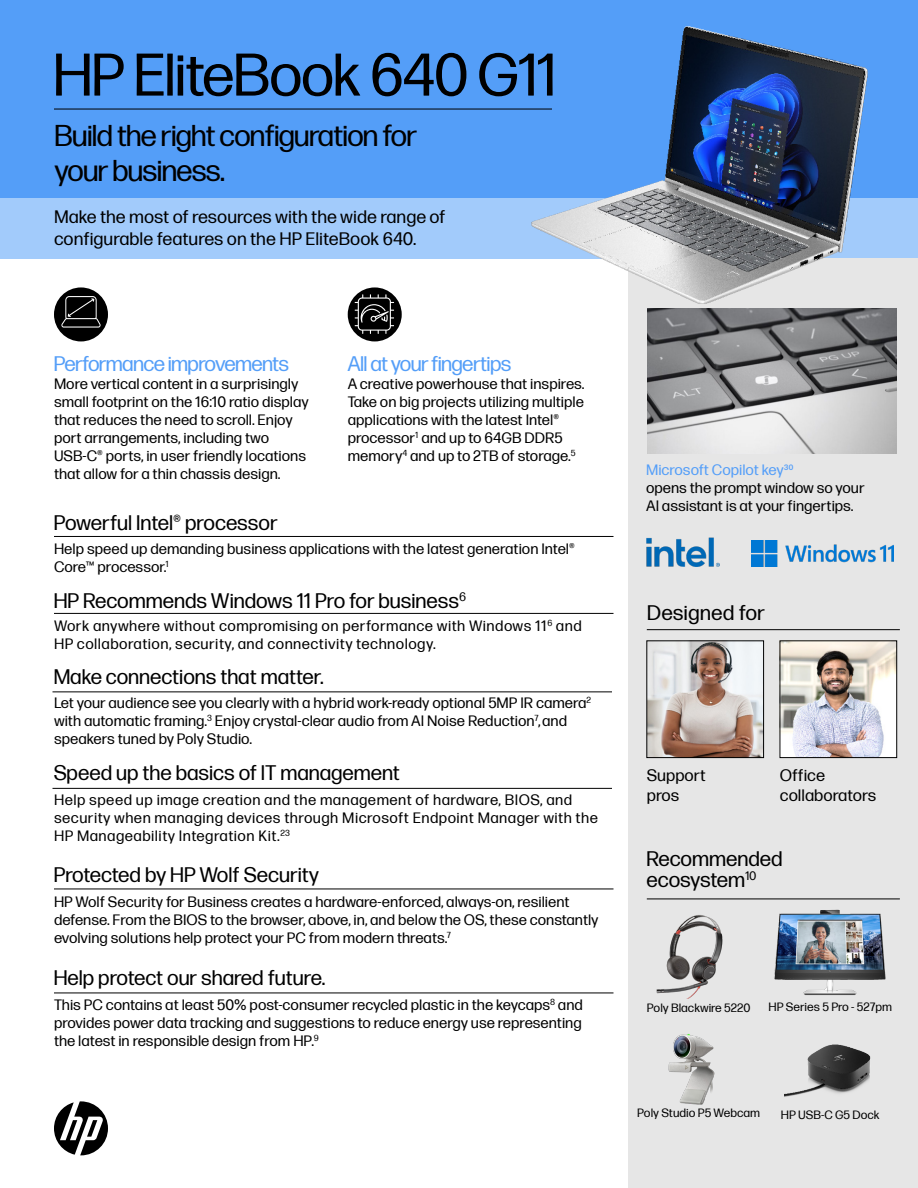
<style>
.page{position:relative;width:918px;height:1188px;background:#fff}
.page>*{position:absolute;margin:0;border:0;box-sizing:border-box;transform-origin:0 0}
.t1{font:60px "Forma DJR Display";letter-spacing:.01em;color:#000}
.t2{font:30px/34.5px "Forma DJR Display";color:#000}
.t3{font:21px/21px "Forma DJR Display";letter-spacing:.03em;color:#000}
.t4{font:21px "Forma DJR Display";color:#549ef8}
.t5{font:21px "Forma DJR Micro";color:#000}
.t6{font:18px/21.6px "Forma DJR Micro";color:#000}
.t7{font:16.5px/19.8px "Forma DJR Micro";color:#000}
.t8{font:15px/18px "Forma DJR Micro";color:#000}
.t9{font:15px/18px "Forma DJR Micro";letter-spacing:.03em;color:#000}
.t10{font:15px "Forma DJR Micro";color:#549ef8}
.t11{font:12px "Forma DJR Micro";color:#000}
</style>
<div class="page">
<div style="left:0;top:0;width:918px;height:198px;background:#549ef8"></div>
<div style="left:0;top:198px;width:918px;height:61px;background:#a2cbfb"></div>
<hr style="left:54px;top:109px;width:498px;height:1px;background:#000">
<div style="left:628px;top:259px;width:290px;height:929px;background:#e6e6e6"></div>
<img style="left:649px;top:643px;width:113px;height:113px">
<div style="left:647px;top:641px;width:117px;height:117px;border:1px solid #000"></div>
<hr style="left:54px;top:613px;width:560px;height:1px;background:#000">
<hr style="left:54px;top:536px;width:560px;height:1px;background:#000">
<hr style="left:647px;top:899px;width:253px;height:1px;background:#000">
<hr style="left:647px;top:629px;width:253px;height:1px;background:#000">
<hr style="left:54px;top:889px;width:560px;height:1px;background:#000">
<svg style="left:54px;top:1101px;width:54px;height:54px"></svg>
<img style="left:516px;top:26px;width:366px;height:278px">
<div style="left:54px;top:287px;width:54px;height:54px;background:#000;border-radius:50%"></div>
<svg style="left:61px;top:296px;width:40px;height:32px"></svg>
<hr style="left:52px;top:788px;width:560px;height:1px;background:#000">
<img style="left:782px;top:643px;width:113px;height:113px">
<div style="left:780px;top:641px;width:117px;height:117px;border:1px solid #000"></div>
<hr style="left:52px;top:692px;width:560px;height:1px;background:#000">
<hr style="left:54px;top:993px;width:560px;height:1px;background:#000">
<div style="left:348px;top:287px;width:54px;height:54px;background:#000;border-radius:50%"></div>
<svg style="left:354px;top:294px;width:40px;height:40px"></svg>
<img style="left:656px;top:915px;width:67px;height:84px">
<img style="left:784px;top:1044px;width:87px;height:53px">
<img style="left:774px;top:909px;width:112px;height:86px">
<img style="left:668px;top:1034px;width:47px;height:70px">
<img style="left:647px;top:538px;width:73px;height:28px">
<img style="left:751px;top:541px;width:143px;height:26px">
<img style="left:648px;top:308px;width:249px;height:145px">
<p class="t1" style="left:54px;top:33px;width:503px">HP EliteBook 640 G11</p>
<p class="t2" style="left:55px;top:117px;width:363px">Build the right configuration for your business.</p>
<p class="t6" style="left:54px;top:205px;width:393px">Make the most of resources with the wide range of configurable features on the HP EliteBook 640.</p>
<p class="t4" style="left:54px;top:350px;width:236px">Performance improvements</p>
<p class="t8" style="left:54px;top:374px;width:256px">More vertical content in a surprisingly small footprint on the 16:10 ratio display that reduces the need to scroll. Enjoy port arrangements, including two USB-C® ports, in user friendly locations that allow for a thin chassis design.</p>
<p class="t4" style="left:348px;top:350px;width:165px">All at your fingertips</p>
<p class="t8" style="left:348px;top:374px;width:238px">A creative powerhouse that inspires.<br>Take on big projects utilizing multiple applications with the latest Intel® processor<sup>1</sup> and up to 64GB DDR5 memory<sup>4</sup> and up to 2TB of storage.<sup>5</sup></p>
<p class="t3" style="left:54px;top:511px;width:225px">Powerful Intel® processor</p>
<p class="t8" style="left:54px;top:538px;width:522px">Help speed up demanding business applications with the latest generation Intel®<br>Core™ processor.<sup>1</sup></p>
<p class="t3" style="left:54px;top:589px;width:413px">HP Recommends Windows 11 Pro for business<sup>6</sup></p>
<p class="t9" style="left:54px;top:616px;width:529px">Work anywhere without compromising on performance with Windows 11<sup>6</sup> and<br>HP collaboration, security, and connectivity technology.</p>
<p class="t3" style="left:54px;top:665px;width:271px">Make connections that matter.</p>
<p class="t8" style="left:54px;top:693px;width:539px">Let your audience see you clearly with a hybrid work-ready optional 5MP IR camera<sup>2 </sup>with automatic framing.<sup>3</sup> Enjoy crystal-clear audio from AI Noise Reduction<sup>7</sup>,and speakers tuned by Poly Studio.</p>
<p class="t3" style="left:54px;top:761px;width:347px">Speed up the basics of IT management</p>
<p class="t9" style="left:54px;top:790px;width:546px">Help speed up image creation and the management of hardware, BIOS, and security when managing devices through Microsoft Endpoint Manager with the<br>HP Manageability Integration Kit.<sup>23</sup></p>
<p class="t3" style="left:54px;top:863px;width:266px">Protected by HP Wolf Security</p>
<p class="t8" style="left:54px;top:892px;width:546px">HP Wolf Security for Business creates a hardware-enforced, always-on, resilient defense. From the BIOS to the browser, above, in, and below the OS, these constantly evolving solutions help protect your PC from modern threats.<sup>7</sup></p>
<p class="t3" style="left:54px;top:966px;width:272px">Help protect our shared future.</p>
<p class="t8" style="left:54px;top:995px;width:530px;text-align:justify">This PC contains at least 50% post-consumer recycled plastic in the keycaps<sup>8</sup> and provides power data tracking and suggestions to reduce energy use representing the latest in responsible design from HP.<sup>9</sup></p>
<p class="t10" style="left:646px;top:459px;width:149px">Microsoft Copilot key30</p>
<p class="t8" style="left:646px;top:478px;width:220px">opens the prompt window so your<br>AI assistant is at your fingertips.</p>
<p class="t5" style="left:647px;top:597px;width:120px">Designed for</p>
<p class="t7" style="left:647px;top:764px;width:60px">Support pros</p>
<p class="t7" style="left:780px;top:764px;width:98px">Office collaborators</p>
<p class="t3" style="left:647px;top:847px;width:137px">Recommended ecosystem<sup>10</sup></p>
<p class="t11" style="left:647px;top:999px;width:105px">Poly Blackwire 5220</p>
<p class="t11" style="left:769px;top:998px;width:125px">HP Series 5 Pro - 527pm</p>
<p class="t11" style="left:637px;top:1105px;width:124px">Poly Studio P5 Webcam</p>
<p class="t11" style="left:781px;top:1106px;width:100px">HP USB-C G5 Dock</p>
</div>
